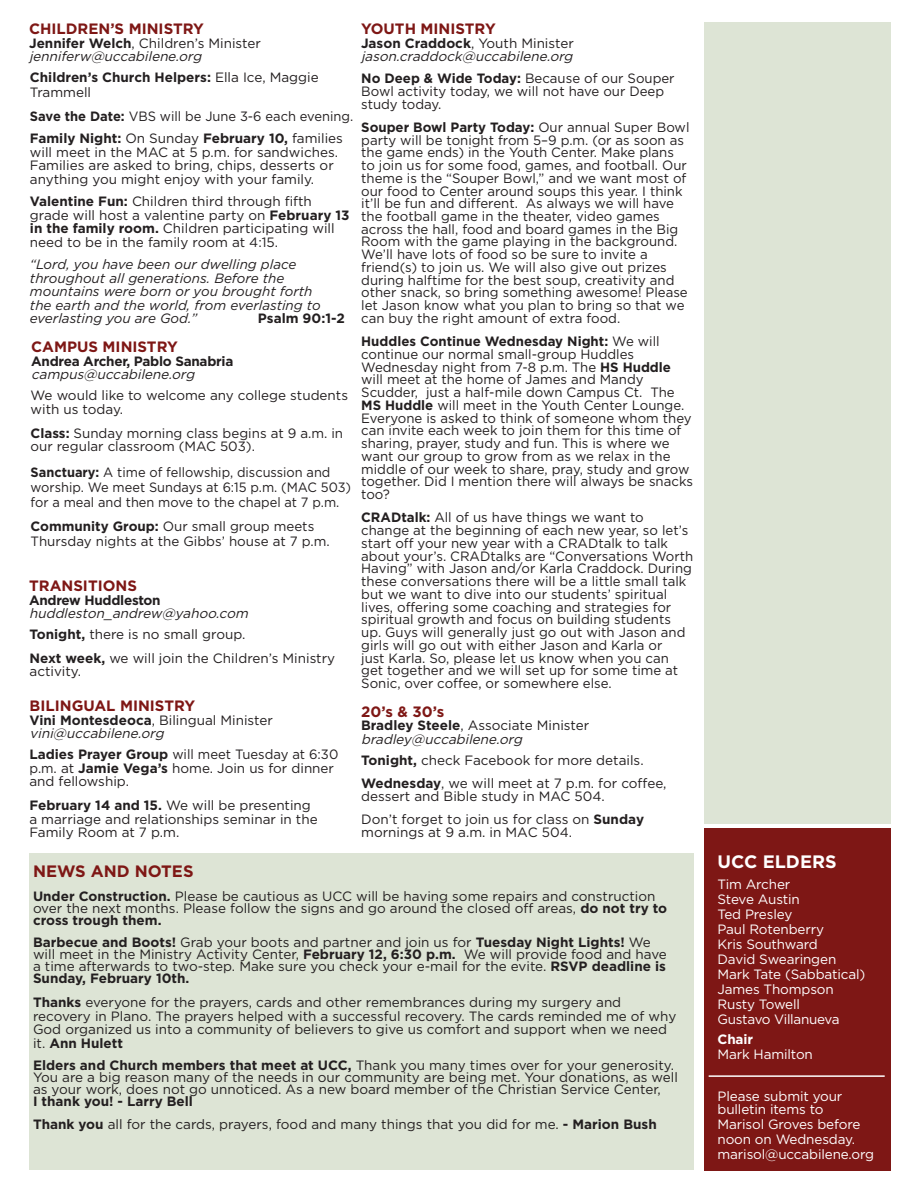
<style>
.page{position:relative;width:918px;height:1188px;background:#fff}
.page>*{position:absolute;margin:0;border:0;box-sizing:border-box;transform-origin:0 0}
.t1{font:700 18px "Gotham";color:#fff}
.t2{font:700 16.5px "Gotham";color:#7e1715}
.t3{font:700 15px "Gotham";color:#7e1715}
.t4{font:13.5px/12.8px "Gotham";color:#231f20}
.t5{font:italic 13.5px/13.5px "Gotham";color:#231f20}
.t6{font:13.5px/15px "Gotham";letter-spacing:-.01em;color:#fff}
.t7{font:italic 13.5px/13.5px "Gotham";color:#231f20}
.t8{font:13.5px/15px "Gotham";color:#231f20;scale:.95 1}
.t9{font:13.5px/22.5px "Gotham";color:#231f20;scale:.96 1}
.t10{font:700 13.5px "Gotham";letter-spacing:-.02em;color:#231f20}
.t11{font:700 13.5px/15px "Gotham";color:#231f20}
.t12{font:700 13.5px "Gotham";letter-spacing:-.01em;color:#fff}
.s1{font-weight:700;font-style:normal}
.s2{font-style:normal}
.s3{font-weight:700}
.s4{font-weight:400}
</style>
<div class="page">
<div style="left:29px;top:854px;width:664px;height:316px;background:#dde4d5"></div>
<div style="left:704px;top:828px;width:187px;height:342px;background:#7e1715"></div>
<div style="left:704px;top:22px;width:187px;height:802px;background:#dde4d5"></div>
<hr style="left:709px;top:1075px;width:176px;height:2px;background:#fff">
<p class="t3" style="left:29px;top:21px;width:176px">CHILDREN’S MINISTRY</p>
<p class="t5" style="left:29px;top:36px;width:233px"><span class="s1">Jennifer Welch</span><span class="s2">, Children’s Minister </span>jenniferw@uccabilene.org</p>
<p class="t3" style="left:361px;top:21px;width:136px">YOUTH MINISTRY</p>
<p class="t5" style="left:361px;top:36px;width:216px"><span class="s1">Jason Craddock</span><span class="s2">, Youth Minister </span>jason.craddock@uccabilene.org</p>
<p class="t4" style="left:361px;top:72px;width:315px"><span class="s3">No Deep &amp; Wide Today:</span> Because of our Souper<br>Bowl activity today, we will not have our Deep study today.</p>
<p class="t4" style="left:361px;top:120px;width:330px"><span class="s3">Souper Bowl Party Today:</span> Our annual Super Bowl party will be tonight from 5–9 p.m. (or as soon as the game ends) in the Youth Center. Make plans to join us for some food, games, and football. Our theme is the “Souper Bowl,” and we want most of our food to Center around soups this year. I think it’ll be fun and different. As always we will have the football game in the theater, video games across the hall, food and board games in the Big Room with the game playing in the background.<br>We’ll have lots of food so be sure to invite a friend(s) to join us. We will also give out prizes during halftime for the best soup, creativity and other snack, so bring something awesome! Please let Jason know what you plan to bring so that we can buy the right amount of extra food.</p>
<p class="t4" style="left:361px;top:335px;width:333px"><span class="s3">Huddles Continue Wednesday Night:</span> We will continue our normal small-group Huddles Wednesday night from 7-8 p.m. The <span class="s3">HS Huddle </span>will meet at the home of James and Mandy Scudder, just a half-mile down Campus Ct. The <span class="s3">MS Huddle</span> will meet in the Youth Center Lounge.<br>Everyone is asked to think of someone whom they can invite each week to join them for this time of sharing, prayer, study and fun. This is where we want our group to grow from as we relax in the middle of our week to share, pray, study and grow together. Did I mention there will always be snacks too?</p>
<p class="t4" style="left:361px;top:511px;width:334px"><span class="s3">CRADtalk:</span> All of us have things we want to change at the beginning of each new year, so let’s start off your new year with a CRADtalk to talk about your’s. CRADtalks are “Conversations Worth Having” with Jason and/or Karla Craddock. During these conversations there will be a little small talk but we want to dive into our students’ spiritual lives, offering some coaching and strategies for spiritual growth and focus on building students up. Guys will generally just go out with Jason and girls will go out with either Jason and Karla or<br>just Karla. So, please let us know when you can get together and we will set up for some time at Sonic, over coffee, or somewhere else.</p>
<p class="t3" style="left:361px;top:703px;width:85px">20’s &amp; 30’s</p>
<p class="t5" style="left:361px;top:718px;width:229px"><span class="s1">Bradley Steele</span><span class="s2">, Associate Minister </span>bradley@uccabilene.org</p>
<p class="t4" style="left:361px;top:749px;width:307px;line-height:22.5px"><span class="s3">Tonight,</span> check Facebook for more details.<br><span class="s3">Wednesday</span>, we will meet at 7 p.m. for coffee,</p>
<p class="t4" style="left:361px;top:785px;width:285px;line-height:22.5px">dessert and Bible study in MAC 504.<br>Don’t forget to join us for class on <span class="s3">Sunday</span></p>
<p class="t4" style="left:361px;top:826px;width:212px">mornings at 9 a.m. in MAC 504.</p>
<p class="t11" style="left:30px;top:69px;width:290px">Children’s Church Helpers: <span class="s4">Ella Ice, Maggie<br>Trammell</span></p>
<p class="t9" style="left:30px;top:104px;width:338px"><span class="s3">Save the Date:</span> VBS will be June 3-6 each evening.<br><span class="s3">Family Night:</span> On Sunday <span class="s3">February 10,</span> families</p>
<p class="t4" style="left:30px;top:145px;width:310px;line-height:13.5px">will meet in the MAC at 5 p.m. for sandwiches.<br>Families are asked to bring, chips, desserts or anything you might enjoy with your family.</p>
<p class="t4" style="left:30px;top:194px;width:321px;line-height:13.5px"><span class="s3">Valentine Fun:</span> Children third through fifth grade will host a valentine party on <span class="s3">February 13 in the family room.</span> Children participating will need to be in the family room at 4:15.</p>
<p class="t7" style="left:30px;top:258px;width:292px">“Lord, you have been our dwelling place throughout all generations. Before the mountains were born or you brought forth the earth and the world, from everlasting to everlasting you are God.”</p>
<p class="t10" style="left:258px;top:310px;width:89px">Psalm 90:1-2</p>
<p class="t3" style="left:31px;top:338px;width:148px">CAMPUS MINISTRY</p>
<p class="t10" style="left:31px;top:353px;width:204px">Andrea Archer, Pablo Sanabria</p>
<p class="t5" style="left:31px;top:368px;width:168px">campus@uccabilene.org</p>
<p class="t4" style="left:31px;top:388px;width:319px;line-height:13.5px">We would like to welcome any college students with us today.</p>
<p class="t4" style="left:31px;top:426px;width:314px;line-height:13.5px"><span class="s3">Class:</span> Sunday morning class begins at 9 a.m. in our regular classroom (MAC 503).</p>
<p class="t8" style="left:31px;top:464px;width:339px"><span class="s3">Sanctuary:</span> A time of fellowship, discussion and worship. We meet Sundays at 6:15 p.m. (MAC 503) for a meal and then move to the chapel at 7 p.m.</p>
<p class="t4" style="left:31px;top:518px;width:301px;line-height:15px"><span class="s3">Community Group:</span> Our small group meets<br>Thursday nights at the Gibbs’ house at 7 p.m.</p>
<p class="t3" style="left:29px;top:577px;width:109px">TRANSITIONS</p>
<p class="t10" style="left:29px;top:592px;width:133px">Andrew Huddleston</p>
<p class="t5" style="left:29px;top:603px;width:224px;line-height:20.9px">huddleston_ andrew@yahoo.com<br><span class="s1">Tonight,</span> <span class="s2">there is no small group.</span></p>
<p class="t4" style="left:30px;top:651px;width:307px;line-height:13.5px"><span class="s3">Next week,</span> we will join the Children’s Ministry activity.</p>
<p class="t3" style="left:30px;top:697px;width:167px">BILINGUAL MINISTRY</p>
<p class="t5" style="left:30px;top:713px;width:245px"><span class="s1">Vini Montesdeoca</span><span class="s2">, Bilingual Minister </span>vini@uccabilene.org</p>
<p class="t4" style="left:29px;top:748px;width:310px;line-height:13.5px"><span class="s3">Ladies Prayer Group</span> will meet Tuesday at 6:30 p.m. at <span class="s3">Jamie Vega’s</span> home. Join us for dinner and fellowship.</p>
<p class="t4" style="left:29px;top:799px;width:290px;line-height:13.5px"><span class="s3">February 14 and 15.</span> We will be presenting a marriage and relationships seminar in the<br>Family Room at 7 p.m.</p>
<p class="t2" style="left:33px;top:861px;width:162px">NEWS AND NOTES</p>
<p class="t4" style="left:33px;top:890px;width:636px;line-height:12px"><span class="s3">Under Construction.</span> Please be cautious as UCC will be having some repairs and construction over the next months. Please follow the signs and go around the closed off areas, <span class="s3">do not try to cross trough them.</span></p>
<p class="t4" style="left:33px;top:936px;width:635px;line-height:12px"><span class="s3">Barbecue and Boots!</span> Grab your boots and partner and join us for <span class="s3">Tuesday Night Lights!</span> We will meet in the Ministry Activity Center, <span class="s3">February 12, 6:30 p.m.</span> We will provide food and have a time afterwards to two-step. Make sure you check your e-mail for the evite. <span class="s3">RSVP deadline is Sunday, February 10th.</span></p>
<p class="t4" style="left:33px;top:995px;width:645px;line-height:13.5px"><span class="s3">Thanks</span> everyone for the prayers, cards and other remembrances during my surgery and recovery in Plano. The prayers helped with a successful recovery. The cards reminded me of why God organized us into a community of believers to give us comfort and support when we need it. <span class="s3">Ann Hulett</span></p>
<p class="t4" style="left:33px;top:1059px;width:646px;line-height:12px"><span class="s3">Elders and Church members that meet at UCC,</span> Thank you many times over for your generosity.<br>You are a big reason many of the needs in our community are being met. Your donations, as well as your work, does not go unnoticed. As a new board member of the Christian Service Center,</p>
<p class="t4" style="left:33px;top:1089px;width:625px;line-height:23.2px"><span class="s3">I thank you! - Larry Bell<br>Thank you</span> all for the cards, prayers, food and many things that you did for me. <span class="s3">- Marion Bush</span></p>
<h1 class="t1" style="left:718px;top:852px;width:121px">UCC ELDERS</h1>
<p class="t6" style="left:718px;top:877px;width:149px">Tim Archer<br>Steve Austin<br>Ted Presley<br>Paul Rotenberry<br>Kris Southward<br>David Swearingen<br>Mark Tate (Sabbatical)<br>James Thompson<br>Rusty Towell<br>Gustavo Villanueva</p>
<p class="t12" style="left:718px;top:1031px;width:37px">Chair</p>
<p class="t6" style="left:718px;top:1046px;width:97px">Mark Hamilton</p>
<p class="t6" style="left:718px;top:1089px;width:126px;line-height:13.5px">Please submit your bulletin items to</p>
<p class="t6" style="left:718px;top:1117px;width:158px">Marisol Groves before noon on Wednesday. marisol@uccabilene.org</p>
</div>
